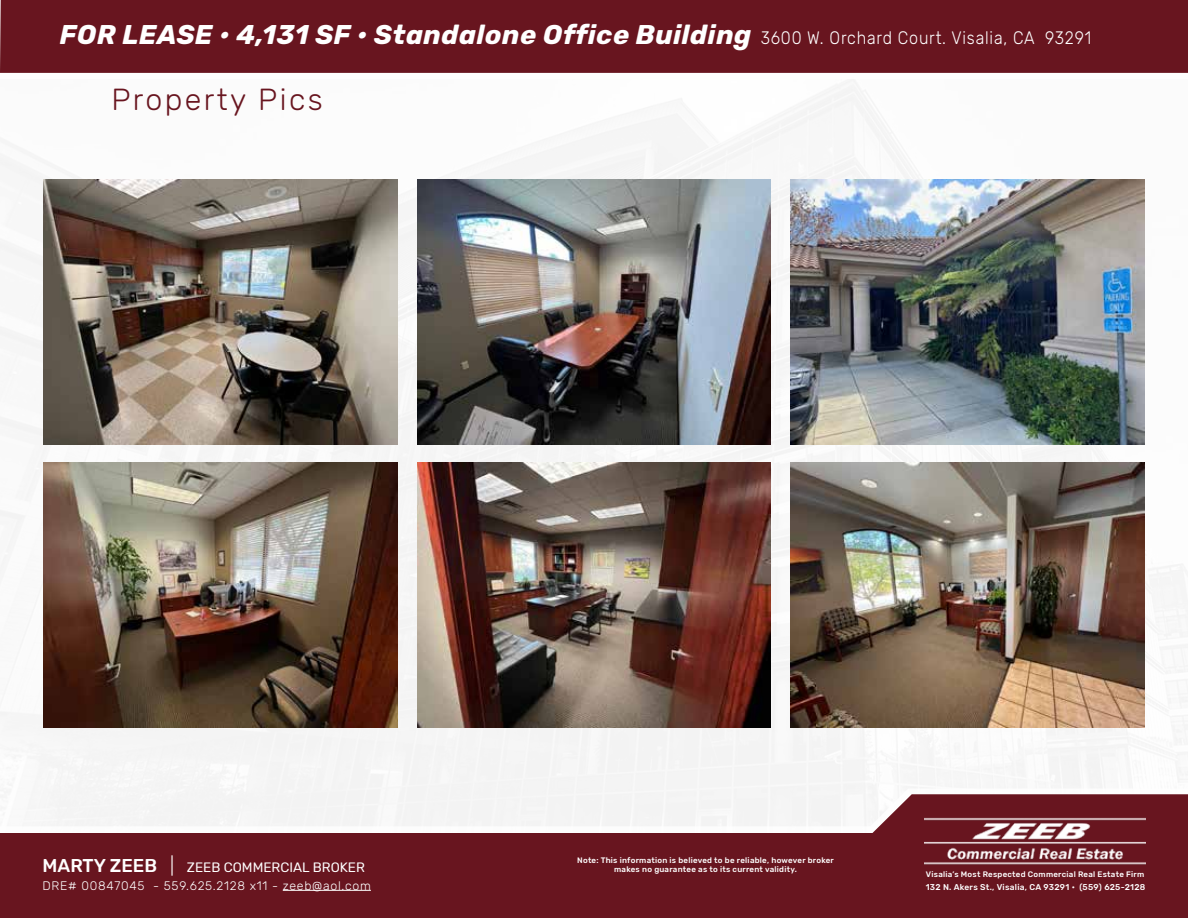
<style>
.page{position:relative;width:1188px;height:918px;background:#fff}
.page>*{position:absolute;margin:0;border:0;box-sizing:border-box;transform-origin:0 0}
.t1{font:300 30.3px "Rubik";letter-spacing:.08em;color:#68151f}
.t2{font:italic 700 27px "Rubik";letter-spacing:.02em;color:#fff}
.t3{font:13.5px "Rubik";color:#fff}
.t4{font:300 12.3px "Rubik";letter-spacing:.06em;color:#fff}
.t5{font:500 8.4px "Rubik";letter-spacing:.03em;color:#fff}
.t6{font:500 7.95px/9.6px "Rubik";letter-spacing:.03em;color:#fff;text-align:center}
.s1{font-weight:300;font-style:normal;font-size:18px}
.s2{font-weight:500;font-size:18.45px}
.s3{font-weight:300;font-size:18.45px}
</style>
<div class="page">
<img style="left:0;top:79px;width:1188px;height:710px">
<div style="left:0;top:789px;width:876px;height:37px;background:#f4f4f4"></div>
<div style="left:0;top:833px;width:1188px;height:85px;background:#68151f"></div>
<svg style="left:863px;top:794px;width:325px;height:48px"></svg>
<img style="left:925px;top:814px;width:220px;height:51px">
<div style="left:0;top:0;width:1188px;height:73px;background:#68151f"></div>
<hr style="left:283px;top:890px;width:88px;height:1px;background:#fff">
<img style="left:43px;top:179px;width:354px;height:265px">
<img style="left:417px;top:179px;width:354px;height:265px">
<img style="left:791px;top:179px;width:353px;height:265px">
<img style="left:43px;top:462px;width:354px;height:266px">
<img style="left:417px;top:462px;width:354px;height:266px">
<img style="left:791px;top:462px;width:353px;height:266px">
<h2 class="t2" style="left:60px;top:19px;width:1033px">FOR LEASE • 4,131 SF • Standalone Office Building <span class="s1">3600 W. Orchard Court. Visalia, CA 93291</span></h2>
<h1 class="t1" style="left:111px;top:83px;width:213px">Property Pics</h1>
<h3 class="t3" style="left:43px;top:860px;width:324px"><span class="s2">MARTY ZEEB</span> <span class="s3">|</span> ZEEB COMMERCIAL BROKER</h3>
<h3 class="t4" style="left:43px;top:879px;width:330px">DRE# 00847045 - 559.625.2128 x11 - zeeb@aol.com</h3>
<p class="t6" style="left:577px;top:855px;width:258px">Note: This information is believed to be reliable, however broker makes no guarantee as to its current validity.</p>
<p class="t6" style="left:926px;top:869px;width:220px">Visalia’s Most Respected Commercial Real Estate Firm</p>
<p class="t5" style="left:926px;top:882px;width:221px">132 N. Akers St., Visalia, CA 93291 • (559) 625-2128</p>
</div>
